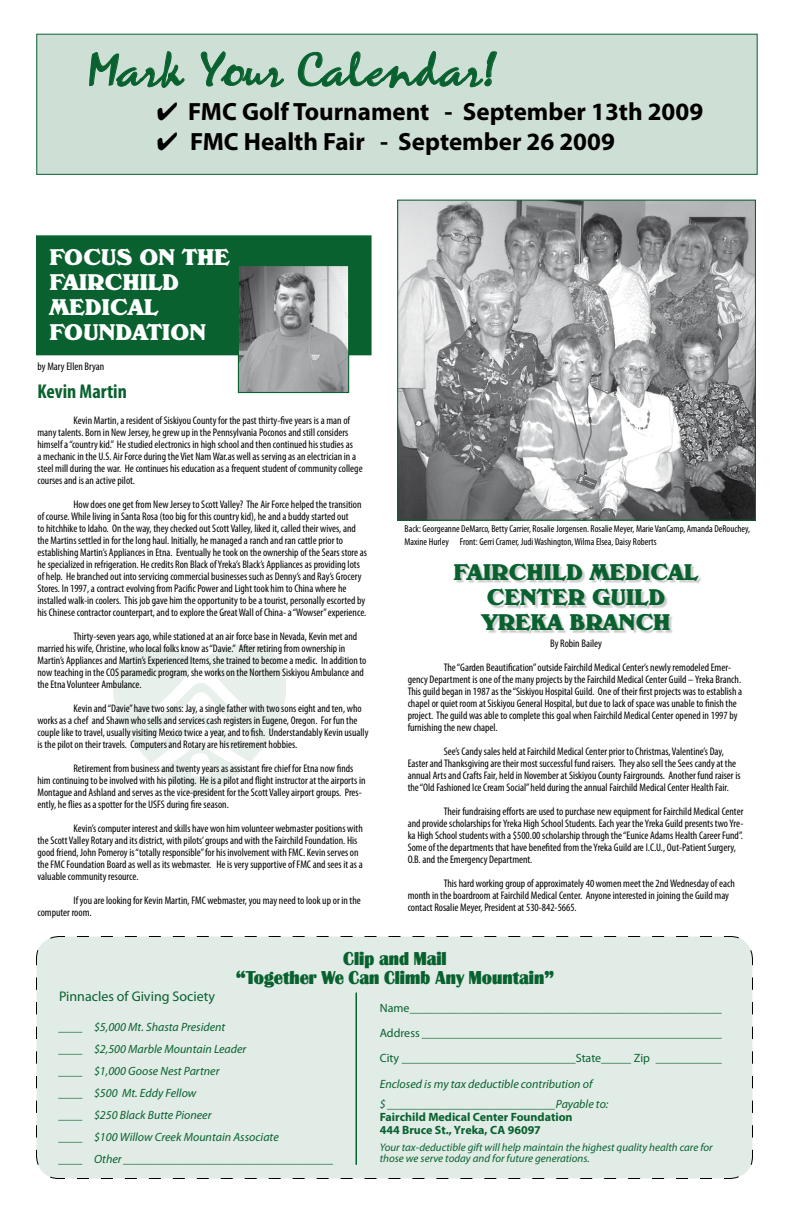
<style>
.page{position:relative;width:792px;height:1224px;background:#fff}
.page>*{position:absolute;margin:0;border:0;box-sizing:border-box;transform-origin:0 0}
.t1{font:45px "Borealis";color:#08612e}
.t2{font:700 25px "Myriad Pro";color:#000}
.t3{font:700 22px "Wisten";letter-spacing:.05em;color:#08612e;scale:.9 1}
.t4{font:700 22px/25px "Wisten";letter-spacing:.05em;color:#fff;scale:.9 1}
.t5{font:700 condensed 20px "Myriad Pro";color:#08612e}
.t6{font:18px/19px "Bastion";color:#08612e;text-align:center;scale:.9 1}
.t7{font:14px "Myriad Pro";color:#08612e}
.t8{font:italic 12px/22px "Myriad Pro";color:#08612e}
.t9{font:12px/25px "Myriad Pro";color:#08612e;text-align:justify}
.t10{font:700 12px/13px "Myriad Pro";color:#08612e}
.t11{font:condensed 11px/12px "Myriad Pro";color:#000}
.t12{font:italic 11px/11px "Myriad Pro";color:#08612e}
.t13{font:condensed 10px/13.2px "Myriad Pro";color:#000}
</style>
<div class="page">
<img style="left:113px;top:645px;width:173px;height:155px">
<div style="left:36px;top:235px;width:336px;height:120px;background:#08612e;border:2px solid #08612e"></div>
<div style="left:36px;top:34px;width:722px;height:141px;background:#cedfd5;border:1px solid #08612e"></div>
<div style="left:36px;top:936px;width:717px;height:243px;background:#e1ece6"></div>
<hr style="left:356px;top:993px;width:1px;height:172px;background:#08612e">
<img style="left:240px;top:267px;width:107px;height:124px">
<div style="left:238px;top:265px;width:111px;height:128px;border:1px solid #08612e"></div>
<img style="left:399px;top:202px;width:355px;height:317px">
<div style="left:397px;top:200px;width:359px;height:321px;border:1px solid #08612e"></div>
<div style="left:455px;top:565px;width:247px;height:70px;background:#000;opacity:.2"></div>
<svg style="left:89px;top:51px;width:96px;height:37px"></svg>
<svg style="left:201px;top:51px;width:83px;height:37px"></svg>
<svg style="left:298px;top:51px;width:199px;height:37px"></svg>
<h1 class="t1" style="left:85px;top:50px;width:411px">Mark Your Calendar!</h1>
<h2 class="t2" style="left:157px;top:95px;width:548px">✔ FMC Golf Tournament - September 13th 2009</h2>
<h2 class="t2" style="left:157px;top:125px;width:460px">✔ FMC Health Fair - September 26 2009</h2>
<h3 class="t4" style="left:50px;top:245px;width:201px">FOCUS ON THE<br>FAI RCHI</h3>
<h3 class="t4" style="left:148px;top:270px;width:35px">LD</h3>
<h3 class="t4" style="left:50px;top:295px;width:75px">MEDICA</h3>
<h3 class="t4" style="left:50px;top:295px;width:174px;text-indent:94px">L<br>FOUNDATION</h3>
<p class="t11" style="left:37px;top:361px;width:68px">by Mary Ellen Bryan</p>
<h3 class="t5" style="left:38px;top:379px;width:91px">Kevin Martin</h3>
<p class="t11" style="left:37px;top:414px;width:327px;text-indent:36px">Kevin Martin, a resident of Siskiyou County for the past thirty-five years is a man of many talents. Born in New Jersey, he grew up in the Pennsylvania Poconos and still considers himself a “country kid.” He studied electronics in high school and then continued his studies as<br>a mechanic in the U.S. Air Force during the Viet Nam War.as well as serving as an electrician in a steel mill during the war. He continues his education as a frequent student of community college courses and is an active pilot.</p>
<p class="t11" style="left:37px;top:498px;width:331px;text-indent:36px">How does one get from New Jersey to Scott Valley? The Air Force helped the transition of course. While living in Santa Rosa (too big for this country kid), he and a buddy started out<br>to hitchhike to Idaho. On the way, they checked out Scott Valley, liked it, called their wives, and the Martins settled in for the long haul. Initially, he managed a ranch and ran cattle prior to establishing Martin’s Appliances in Etna. Eventually he took on the ownership of the Sears store as he specialized in refrigeration. He credits Ron Black of Yreka’s Black’s Appliances as providing lots of help. He branched out into servicing commercial businesses such as Denny’s and Ray’s Grocery Stores. In 1997, a contract evolving from Pacific Power and Light took him to China where he installed walk-in coolers. This job gave him the opportunity to be a tourist, personally escorted by his Chinese contractor counterpart, and to explore the Great Wall of China- a “Wowser” experience.</p>
<p class="t11" style="left:37px;top:630px;width:331px;text-indent:36px">Thirty-seven years ago, while stationed at an air force base in Nevada, Kevin met and married his wife, Christine, who local folks know as “Davie.” After retiring from ownership in Martin’s Appliances and Martin’s Experienced Items, she trained to become a medic. In addition to now teaching in the COS paramedic program, she works on the Northern Siskiyou Ambulance and the Etna Volunteer Ambulance.</p>
<p class="t11" style="left:37px;top:702px;width:333px;text-indent:36px">Kevin and “Davie” have two sons: Jay, a single father with two sons eight and ten, who works as a chef and Shawn who sells and services cash registers in Eugene, Oregon. For fun the couple like to travel, usually visiting Mexico twice a year, and to fish. Understandably Kevin usually is the pilot on their travels. Computers and Rotary are his retirement hobbies.</p>
<p class="t11" style="left:37px;top:762px;width:329px;text-indent:36px">Retirement from business and twenty years as assistant fire chief for Etna now finds him continuing to be involved with his piloting. He is a pilot and flight instructor at the airports in Montague and Ashland and serves as the vice-president for the Scott Valley airport groups. Pres&shy;ently, he flies as a spotter for the USFS during fire season.</p>
<p class="t11" style="left:37px;top:822px;width:327px;text-indent:36px">Kevin’s computer interest and skills have won him volunteer webmaster positions with the Scott Valley Rotary and its district, with pilots’ groups and with the Fairchild Foundation. His good friend, John Pomeroy is “totally responsible” for his involvement with FMC. Kevin serves on the FMC Foundation Board as well as its webmaster. He is very supportive of FMC and sees it as a valuable community resource.</p>
<p class="t11" style="left:37px;top:894px;width:325px;text-indent:36px">If you are looking for Kevin Martin, FMC webmaster, you may need to look up or in the computer room.</p>
<p class="t13" style="left:405px;top:522px;width:347px">Back: Georgeanne DeMarco, Betty Carrier, Rosalie Jorgensen. Rosalie Meyer, Marie VanCamp, Amanda DeRouchey,<br>Maxine Hurley Front: Gerri Cramer, Judi Washington, Wilma Elsea, Daisy Roberts</p>
<h3 class="t3" style="left:454px;top:562px;width:173px">FAIRCHILD MED</h3>
<h3 class="t3" style="left:643px;top:562px;width:63px">ICAL</h3>
<h3 class="t3" style="left:487px;top:587px;width:39px">CENTER</h3>
<h3 class="t3" style="left:592px;top:587px;width:66px">GUILD</h3>
<h3 class="t3" style="left:482px;top:612px;width:20px">YRE</h3>
<h3 class="t3" style="left:531px;top:612px;width:156px">KA BRANCH</h3>
<p class="t11" style="left:444px;top:631px;width:289px;line-height:24px;text-indent:106px">By Robin Bailey<br>The “Garden Beautification” outside Fairchild Medical Center’s newly remodeled Emer-</p>
<p class="t11" style="left:408px;top:673px;width:336px">gency Department is one of the many projects by the Fairchild Medical Center Guild – Yreka Branch.<br>This guild began in 1987 as the “Siskiyou Hospital Guild. One of their first projects was to establish a chapel or quiet room at Siskiyou General Hospital, but due to lack of space was unable to finish the project. The guild was able to complete this goal when Fairchild Medical Center opened in 1997 by furnishing the new chapel.</p>
<p class="t11" style="left:408px;top:745px;width:334px;text-indent:36px">See’s Candy sales held at Fairchild Medical Center prior to Christmas, Valentine’s Day, Easter and Thanksgiving are their most successful fund raisers. They also sell the Sees candy at the annual Arts and Crafts Fair, held in November at Siskiyou County Fairgrounds. Another fund raiser is the “Old Fashioned Ice Cream Social” held during the annual Fairchild Medical Center Health Fair.</p>
<p class="t11" style="left:408px;top:805px;width:337px;text-indent:36px">Their fundraising efforts are used to purchase new equipment for Fairchild Medical Center and provide scholarships for Yreka High School Students. Each year the Yreka Guild presents two Yre&shy;ka High School students with a $500.00 scholarship through the “Eunice Adams Health Career Fund”.<br>Some of the departments that have benefited from the Yreka Guild are I.C.U., Out-Patient Surgery, O.B. and the Emergency Department.</p>
<p class="t11" style="left:408px;top:877px;width:329px;text-indent:36px">This hard working group of approximately 40 women meet the 2nd Wednesday of each month in the boardroom at Fairchild Medical Center. Anyone interested in joining the Guild may contact Rosalie Meyer, President at 530-842-5665.</p>
<h3 class="t6" style="left:236px;top:950px;width:355px">Clip and Mail<br>“Together We Can Climb Any Mountain”</h3>
<p class="t7" style="left:59px;top:988px;width:158px">Pinnacles of Giving Society</p>
<p class="t8" style="left:59px;top:1016px;width:276px">____ $5,000 Mt. Shasta President<br>____ $2,500 Marble Mountain Leader<br>____ $1,000 Goose Nest Partner<br>____ $500 Mt. Eddy Fellow<br>____ $250 Black Butte Pioneer<br>____ $100 Willow Creek Mountain Associate<br>____ Other ___________________________________</p>
<p class="t9" style="left:380px;top:995px;width:343px">Name____________________________________________________ Address __________________________________________________ City _____________________________State_____ Zip ___________</p>
<p class="t8" style="left:380px;top:1074px;width:230px;line-height:20px">Enclosed is my tax deductible contribution of<br>$ ____________________________Payable to:</p>
<p class="t10" style="left:380px;top:1110px;width:194px">Fairchild Medical Center Foundation<br>444 Bruce St., Yreka, CA 96097</p>
<p class="t12" style="left:380px;top:1142px;width:334px">Your tax-deductible gift will help maintain the highest quality health care for those we serve today and for future generations.</p>
</div>
